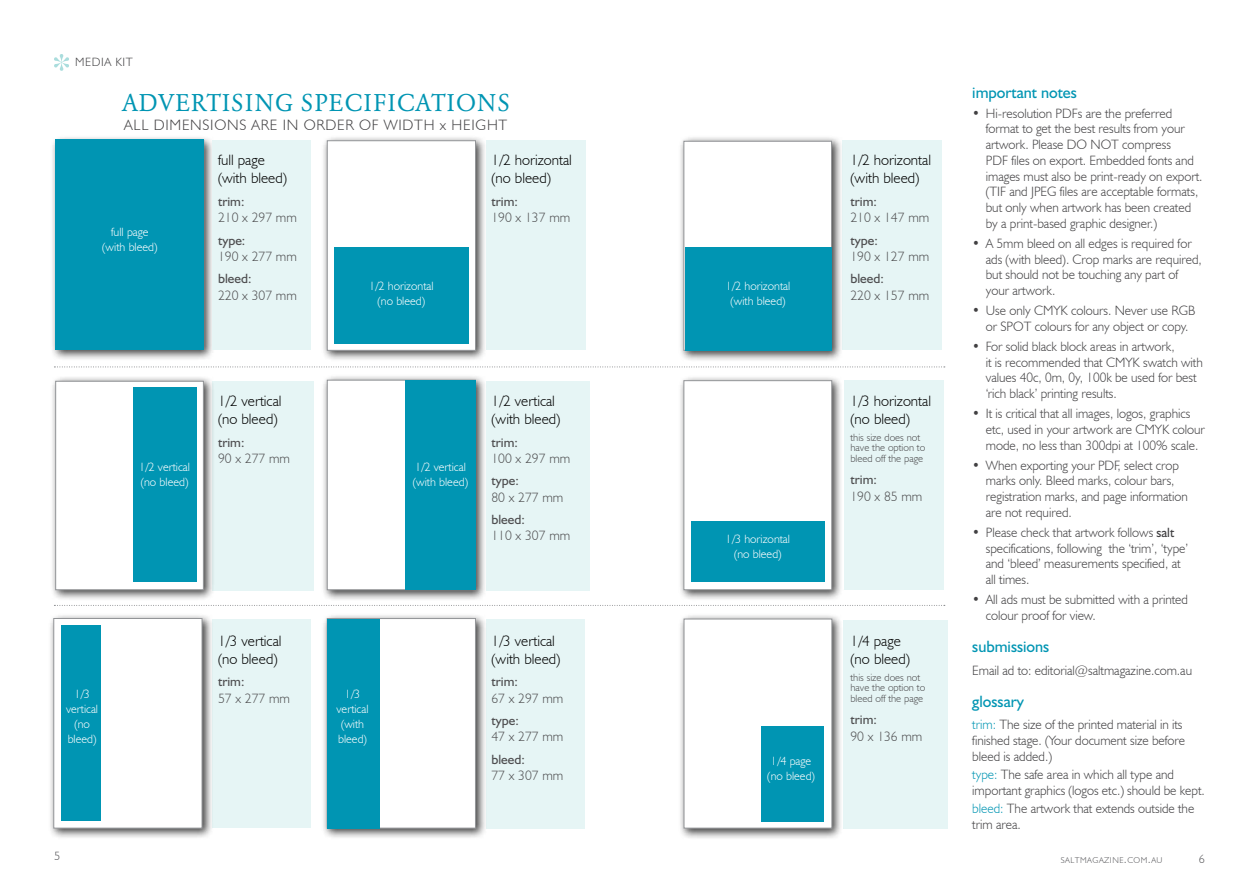
<style>
.page{position:relative;width:1259px;height:893px;background:#fff}
.page>*{position:absolute;margin:0;border:0;box-sizing:border-box;transform-origin:0 0}
.t1{font:24px "Garamond BE";letter-spacing:.05em;color:#0095b3}
.t2{font:16.5px "Humanist 521 BT";color:#0095b3}
.t3{font:300 15px/18px "Humanist 521 BT";color:#000}
.t4{font:300 15px "Humanist 521 BT";letter-spacing:.05em;color:#414042}
.t5{font:300 13.5px/15.8px "Humanist 521 BT";color:#414042}
.t6{font:300 13.5px "Humanist 521 BT";color:#4d4d4f}
.t7{font:13.5px "Humanist 521 BT";color:#4d4d4f}
.t8{font:300 12px/15px "Humanist 521 BT";color:#fff;text-align:center}
.t9{font:300 12px "Humanist 521 BT";letter-spacing:.05em;color:#414042}
.t10{font:300 12px "Humanist 521 BT";color:#565659}
.t11{font:300 10.5px/10.5px "Humanist 521 BT";color:#4d4d4f}
.t12{font:300 8.4px "Humanist 521 BT";letter-spacing:.055em;color:#565659}
.s1{font-weight:400}
.s2{color:#0095b3}
.s3{font-size:12px}
</style>
<div class="page">
<svg style="left:54px;top:54px;width:15px;height:17px"></svg>
<div style="left:50px;top:135px;width:165px;height:226px;background:#000;opacity:.75"></div>
<div style="left:486px;top:140px;width:100px;height:210px;background:#e6f5f5"></div>
<div style="left:842px;top:140px;width:100px;height:210px;background:#e6f5f5"></div>
<div style="left:843px;top:381px;width:100px;height:209px;background:#e6f5f5"></div>
<div style="left:843px;top:620px;width:104px;height:208px;background:#e6f5f5"></div>
<div style="left:486px;top:381px;width:104px;height:209px;background:#e6f5f5"></div>
<div style="left:213px;top:381px;width:101px;height:209px;background:#e6f5f5"></div>
<div style="left:213px;top:619px;width:98px;height:209px;background:#e6f5f5"></div>
<div style="left:486px;top:619px;width:99px;height:209px;background:#e6f5f5"></div>
<div style="left:213px;top:140px;width:98px;height:210px;background:#e6f5f5"></div>
<svg style="left:54px;top:367px;width:891px;height:1px"></svg>
<svg style="left:54px;top:605px;width:891px;height:1px"></svg>
<div style="left:678px;top:613px;width:165px;height:227px;background:#000;opacity:.75"></div>
<div style="left:683px;top:619px;width:149px;height:209px;background:#fff;border:1px solid #939598"></div>
<div style="left:761px;top:726px;width:63px;height:96px;background:#0095b3"></div>
<div style="left:48px;top:613px;width:165px;height:227px;background:#000;opacity:.75"></div>
<div style="left:53px;top:618px;width:149px;height:210px;background:#fff;border:1px solid #939598"></div>
<div style="left:61px;top:625px;width:40px;height:195px;background:#0095b3"></div>
<div style="left:678px;top:375px;width:165px;height:226px;background:#000;opacity:.75"></div>
<div style="left:683px;top:380px;width:149px;height:210px;background:#fff;border:1px solid #939598"></div>
<div style="left:691px;top:521px;width:133px;height:61px;background:#0095b3"></div>
<div style="left:322px;top:375px;width:165px;height:226px;background:#000;opacity:.75"></div>
<div style="left:327px;top:380px;width:149px;height:210px;background:#fff;border:1px solid #939598"></div>
<div style="left:405px;top:381px;width:71px;height:209px;background:#0095b3"></div>
<div style="left:322px;top:135px;width:165px;height:227px;background:#000;opacity:.75"></div>
<div style="left:327px;top:140px;width:149px;height:211px;background:#fff;border:1px solid #939598"></div>
<div style="left:334px;top:247px;width:134px;height:96px;background:#0095b3"></div>
<div style="left:678px;top:136px;width:165px;height:226px;background:#000;opacity:.75"></div>
<div style="left:683px;top:141px;width:149px;height:210px;background:#fff;border:1px solid #939598"></div>
<div style="left:684px;top:247px;width:147px;height:104px;background:#0095b3"></div>
<div style="left:50px;top:376px;width:165px;height:225px;background:#000;opacity:.75"></div>
<div style="left:55px;top:381px;width:149px;height:209px;background:#fff;border:1px solid #939598"></div>
<div style="left:133px;top:387px;width:63px;height:195px;background:#0095b3"></div>
<div style="left:56px;top:140px;width:148px;height:210px;background:#0095b3"></div>
<div style="left:322px;top:613px;width:165px;height:227px;background:#000;opacity:.75"></div>
<div style="left:327px;top:618px;width:149px;height:210px;background:#fff;border:1px solid #939598"></div>
<div style="left:327px;top:619px;width:52px;height:209px;background:#0095b3"></div>
<p class="t9" style="left:75px;top:55px;width:59px">MEDIA KIT</p>
<h1 class="t1" style="left:122px;top:88px;width:390px">ADVERTISING SPECIFICATIONS</h1>
<p class="t4" style="left:124px;top:115px;width:384px">ALL DIMENSIONS ARE IN ORDER OF WIDTH x HEIGHT</p>
<p class="t8" style="left:102px;top:225px;width:57px">full page (with bleed)</p>
<p class="t3" style="left:218px;top:151px;width:70px">full page (with bleed)</p>
<p class="t7" style="left:218px;top:193px;width:28px">trim:</p>
<p class="t6" style="left:218px;top:209px;width:80px">210 x 297 mm</p>
<p class="t7" style="left:218px;top:232px;width:29px">type:</p>
<p class="t6" style="left:218px;top:248px;width:80px">190 x 277 mm</p>
<p class="t7" style="left:218px;top:270px;width:35px">bleed:</p>
<p class="t6" style="left:218px;top:287px;width:80px">220 x 307 mm</p>
<p class="t8" style="left:369px;top:278px;width:66px">1/2 horizontal (no bleed)</p>
<p class="t3" style="left:491px;top:151px;width:82px">1/2 horizontal (no bleed)</p>
<p class="t7" style="left:491px;top:193px;width:28px">trim:</p>
<p class="t6" style="left:491px;top:209px;width:80px">190 x 137 mm</p>
<p class="t3" style="left:218px;top:392px;width:65px">1/2 vertical (no bleed)</p>
<p class="t7" style="left:218px;top:434px;width:28px">trim:</p>
<p class="t6" style="left:218px;top:450px;width:73px">90 x 277 mm</p>
<p class="t8" style="left:139px;top:459px;width:52px;text-align:left">1/2 vertical (no bleed)</p>
<p class="t8" style="left:413px;top:459px;width:57px;text-align:left">1/2 vertical (with bleed)</p>
<p class="t3" style="left:491px;top:392px;width:70px">1/2 vertical (with bleed)</p>
<p class="t7" style="left:491px;top:434px;width:28px">trim:</p>
<p class="t6" style="left:491px;top:450px;width:80px">100 x 297 mm</p>
<p class="t7" style="left:491px;top:472px;width:29px">type:</p>
<p class="t6" style="left:491px;top:489px;width:73px">80 x 277 mm</p>
<p class="t7" style="left:491px;top:511px;width:35px">bleed:</p>
<p class="t6" style="left:491px;top:527px;width:80px">110 x 307 mm</p>
<p class="t8" style="left:66px;top:686px;width:33px">1/3 vertical (no bleed)</p>
<p class="t3" style="left:218px;top:631px;width:65px">1/3 vertical (no bleed)</p>
<p class="t7" style="left:218px;top:673px;width:28px">trim:</p>
<p class="t6" style="left:218px;top:690px;width:73px">57 x 277 mm</p>
<p class="t8" style="left:336px;top:686px;width:33px">1/3 vertical (with bleed)</p>
<p class="t3" style="left:491px;top:631px;width:70px">1/3 vertical (with bleed)</p>
<p class="t7" style="left:491px;top:673px;width:28px">trim:</p>
<p class="t6" style="left:491px;top:690px;width:73px">67 x 297 mm</p>
<p class="t7" style="left:491px;top:712px;width:29px">type:</p>
<p class="t6" style="left:491px;top:728px;width:73px">47 x 277 mm</p>
<p class="t7" style="left:491px;top:751px;width:35px">bleed:</p>
<p class="t6" style="left:491px;top:767px;width:73px">77 x 307 mm</p>
<p class="t8" style="left:726px;top:278px;width:66px">1/2 horizontal (with bleed)</p>
<p class="t8" style="left:725px;top:531px;width:66px">1/3 horizontal (no bleed)</p>
<p class="t8" style="left:767px;top:753px;width:49px">1/4 page (no bleed)</p>
<p class="t3" style="left:850px;top:151px;width:82px">1/2 horizontal (with bleed)</p>
<p class="t7" style="left:850px;top:193px;width:28px">trim:</p>
<p class="t6" style="left:850px;top:209px;width:80px">210 x 147 mm</p>
<p class="t7" style="left:850px;top:232px;width:29px">type:</p>
<p class="t6" style="left:850px;top:248px;width:80px">190 x 127 mm</p>
<p class="t7" style="left:850px;top:270px;width:35px">bleed:</p>
<p class="t6" style="left:850px;top:287px;width:80px">220 x 157 mm</p>
<p class="t3" style="left:850px;top:392px;width:82px">1/3 horizontal (no bleed)</p>
<p class="t11" style="left:850px;top:432px;width:76px">this size does not have the option to bleed off the page</p>
<p class="t7" style="left:850px;top:471px;width:28px">trim:</p>
<p class="t6" style="left:850px;top:488px;width:73px">190 x 85 mm</p>
<p class="t3" style="left:850px;top:631px;width:61px">1/4 page (no bleed)</p>
<p class="t11" style="left:850px;top:672px;width:76px">this size does not have the option to bleed off the page</p>
<p class="t7" style="left:850px;top:711px;width:28px">trim:</p>
<p class="t6" style="left:850px;top:728px;width:73px">90 x 136 mm</p>
<p class="t2" style="left:972px;top:82px;width:106px">important notes</p>
<p class="t5" style="left:985px;top:105px;width:218px;text-indent:-13px">• Hi-resolution PDFs are the preferred format to get the best results from your artwork. Please DO NOT compress<br>PDF files on export. Embedded fonts and images must also be print-ready on export. (TIF and JPEG files are acceptable formats, but only when artwork has been created by a print-based graphic designer.)</p>
<p class="t5" style="left:985px;top:235px;width:218px;text-indent:-13px">• A 5mm bleed on all edges is required for ads (with bleed). Crop marks are required, but should not be touching any part of your artwork.</p>
<p class="t5" style="left:972px;top:302px;width:225px;text-align:center">• Use only CMYK colours. Never use RGB or SPOT colours for any object or copy.</p>
<p class="t5" style="left:985px;top:338px;width:218px;text-indent:-13px">• For solid black block areas in artwork,<br>it is recommended that CMYK swatch with values 40c, 0m, 0y, 100k be used for best ‘rich black’ printing results.</p>
<p class="t5" style="left:985px;top:405px;width:221px;text-indent:-13px">• It is critical that all images, logos, graphics etc, used in your artwork are CMYK colour mode, no less than 300dpi at 100% scale.</p>
<p class="t5" style="left:985px;top:457px;width:203px;text-indent:-13px">• When exporting your PDF, select crop marks only. Bleed marks, colour bars, registration marks, and page information are not required.</p>
<p class="t5" style="left:985px;top:524px;width:204px;text-indent:-13px">• Please check that artwork follows <span class="s1">salt </span>specifications, following the ‘trim’, ‘type’ and ‘bleed’ measurements specified, at all times.</p>
<p class="t5" style="left:985px;top:591px;width:204px;text-indent:-13px">• All ads must be submitted with a printed colour proof for view.</p>
<p class="t2" style="left:972px;top:637px;width:78px">submissions</p>
<p class="t5" style="left:972px;top:662px;width:221px">Email ad to: editorial@saltmagazine.com.au</p>
<p class="t2" style="left:972px;top:691px;width:53px">glossary</p>
<p class="t5" style="left:972px;top:717px;width:214px"><span class="s2">trim:</span> The size of the printed material in its finished stage. (Your document size before bleed is added.)</p>
<p class="t5" style="left:972px;top:766px;width:234px"><span class="s2">type:</span> The safe area in which all type and important graphics (logos etc.) should be kept.</p>
<p class="t5" style="left:972px;top:800px;width:223px"><span class="s2">bleed:</span> The artwork that extends outside the trim area.</p>
<p class="t10" style="left:54px;top:849px;width:8px">5</p>
<p class="t12" style="left:1060px;top:854px;width:103px">SALTMAGAZINE<span class="s3">.</span>COM<span class="s3">.</span>AU</p>
<p class="t10" style="left:1199px;top:851px;width:8px">6</p>
</div>
